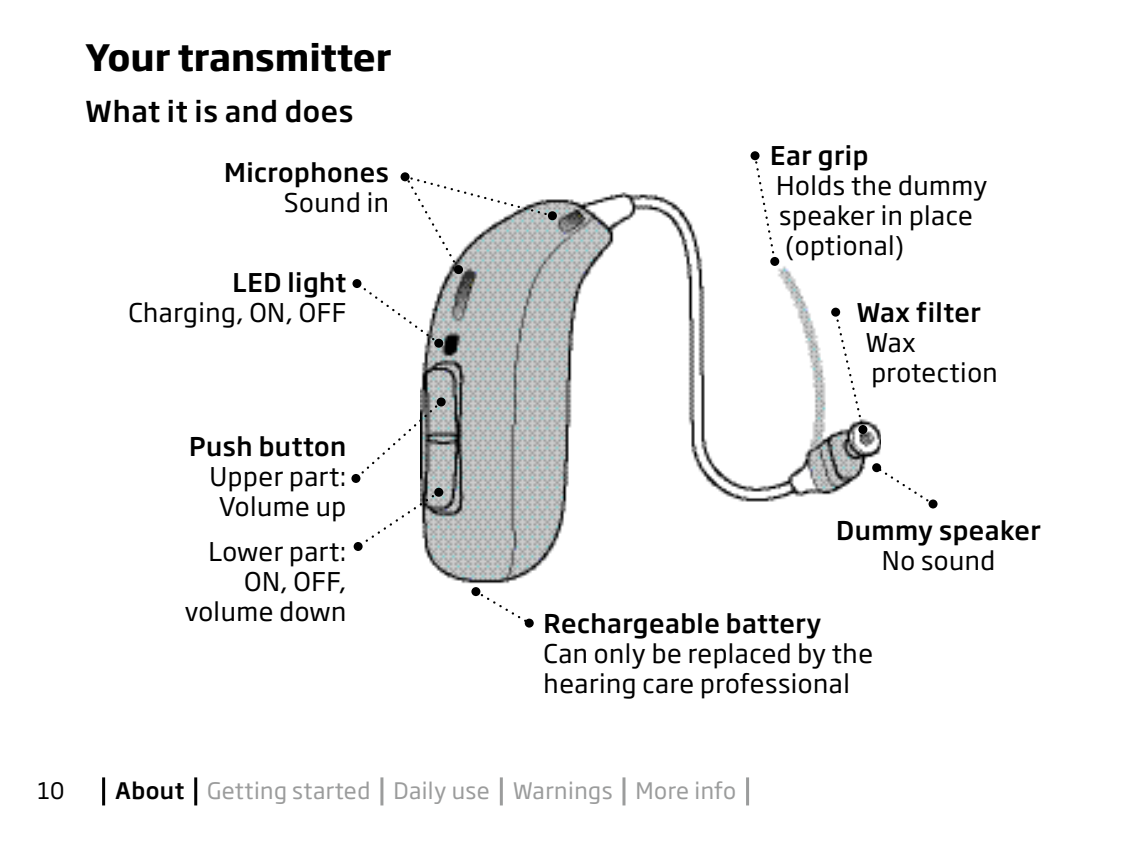
<style>
.page{position:relative;width:1132px;height:842px;background:#fff}
.page>*{position:absolute;margin:0;border:0;box-sizing:border-box;transform-origin:0 0}
.t1{font:700 36px "Soho Gothic Pro";color:#000}
.t2{font:500 28.5px "Soho Gothic Pro";letter-spacing:.02em;color:#000}
.t3{font:25.5px/30px "Soho Gothic Pro";letter-spacing:.02em;color:#000}
.t4{font:500 25.5px "Soho Gothic Pro";letter-spacing:.02em;color:#000}
.t5{font:22.5px "Soho Gothic Pro";letter-spacing:.02em;color:#9b9c9c}
.t6{font:22.5px "Soho Gothic Pro";color:#000}
.s1{font-weight:500;color:#000}
</style>
<div class="page">
<img style="left:421px;top:193px;width:459px;height:391px">
<svg style="left:476px;top:590px;width:54px;height:31px"></svg>
<div style="left:471px;top:587px;width:9px;height:9px;background:#000;border-radius:50%"></div>
<div style="left:524px;top:619px;width:9px;height:9px;background:#000;border-radius:50%"></div>
<svg style="left:876px;top:466px;width:53px;height:39px"></svg>
<div style="left:928px;top:499px;width:9px;height:9px;background:#000;border-radius:50%"></div>
<svg style="left:871px;top:463px;width:9px;height:9px"></svg>
<div style="left:454px;top:265px;width:9px;height:9px;background:#000;border-radius:50%"></div>
<svg style="left:405px;top:175px;width:148px;height:96px"></svg>
<div style="left:400px;top:172px;width:9px;height:9px;background:#000;border-radius:50%"></div>
<div style="left:547px;top:211px;width:9px;height:9px;background:#000;border-radius:50%"></div>
<svg style="left:360px;top:491px;width:79px;height:57px"></svg>
<div style="left:434px;top:488px;width:9px;height:9px;background:#000;border-radius:50%"></div>
<div style="left:353px;top:542px;width:9px;height:9px;background:#000;border-radius:50%"></div>
<svg style="left:833px;top:311px;width:30px;height:120px"></svg>
<div style="left:858px;top:425px;width:9px;height:9px;background:#000;border-radius:50%"></div>
<svg style="left:830px;top:308px;width:9px;height:9px"></svg>
<svg style="left:753px;top:155px;width:23px;height:108px"></svg>
<div style="left:750px;top:151px;width:9px;height:9px;background:#000;border-radius:50%"></div>
<div style="left:770px;top:257px;width:9px;height:9px;background:#000;border-radius:50%"></div>
<svg style="left:359px;top:282px;width:80px;height:62px"></svg>
<div style="left:434px;top:339px;width:9px;height:9px;background:#000;border-radius:50%"></div>
<div style="left:352px;top:279px;width:9px;height:9px;background:#000;border-radius:50%"></div>
<svg style="left:358px;top:401px;width:84px;height:79px"></svg>
<div style="left:436px;top:397px;width:9px;height:9px;background:#000;border-radius:50%"></div>
<div style="left:351px;top:474px;width:9px;height:9px;background:#000;border-radius:50%"></div>
<hr style="left:102px;top:777px;width:3px;height:28px;background:#000">
<hr style="left:194px;top:777px;width:3px;height:28px;background:#000">
<hr style="left:380px;top:777px;width:3px;height:28px;background:#9b9c9c">
<hr style="left:499px;top:777px;width:3px;height:28px;background:#9b9c9c">
<hr style="left:622px;top:777px;width:3px;height:28px;background:#9b9c9c">
<hr style="left:745px;top:777px;width:3px;height:28px;background:#9b9c9c">
<h1 class="t1" style="left:85px;top:29px;width:308px">Your transmitter</h1>
<p class="t2" style="left:85px;top:89px;width:269px">What it is and does</p>
<p class="t4" style="left:224px;top:153px;width:166px">Microphones</p>
<p class="t3" style="left:284px;top:186px;width:106px">Sound in</p>
<p class="t4" style="left:232px;top:262px;width:115px">LED light</p>
<p class="t3" style="left:128px;top:296px;width:219px">Charging, ON, OFF</p>
<p class="t4" style="left:189px;top:427px;width:159px">Push button</p>
<p class="t3" style="left:209px;top:460px;width:138px;text-align:center">Upper part:<br>Volume up</p>
<p class="t3" style="left:185px;top:535px;width:163px;text-align:right">Lower part:<br>ON, OFF, volume down</p>
<p class="t4" style="left:770px;top:135px;width:100px">Ear grip</p>
<p class="t3" style="left:776px;top:169px;width:212px">Holds the dummy speaker in place (optional)</p>
<p class="t4" style="left:856px;top:292px;width:126px">Wax filter</p>
<p class="t3" style="left:865px;top:326px;width:134px">Wax protection</p>
<p class="t4" style="left:835px;top:510px;width:206px">Dummy speaker</p>
<p class="t3" style="left:881px;top:544px;width:115px">No sound</p>
<p class="t4" style="left:543px;top:604px;width:279px">Rechargeable battery</p>
<p class="t3" style="left:543px;top:637px;width:331px">Can only be replaced by the hearing care professional</p>
<p class="t6" style="left:38px;top:774px;width:28px">10</p>
<p class="t5" style="left:115px;top:774px;width:622px"><span class="s1">About</span> Getting started Daily use Warnings More info</p>
</div>
